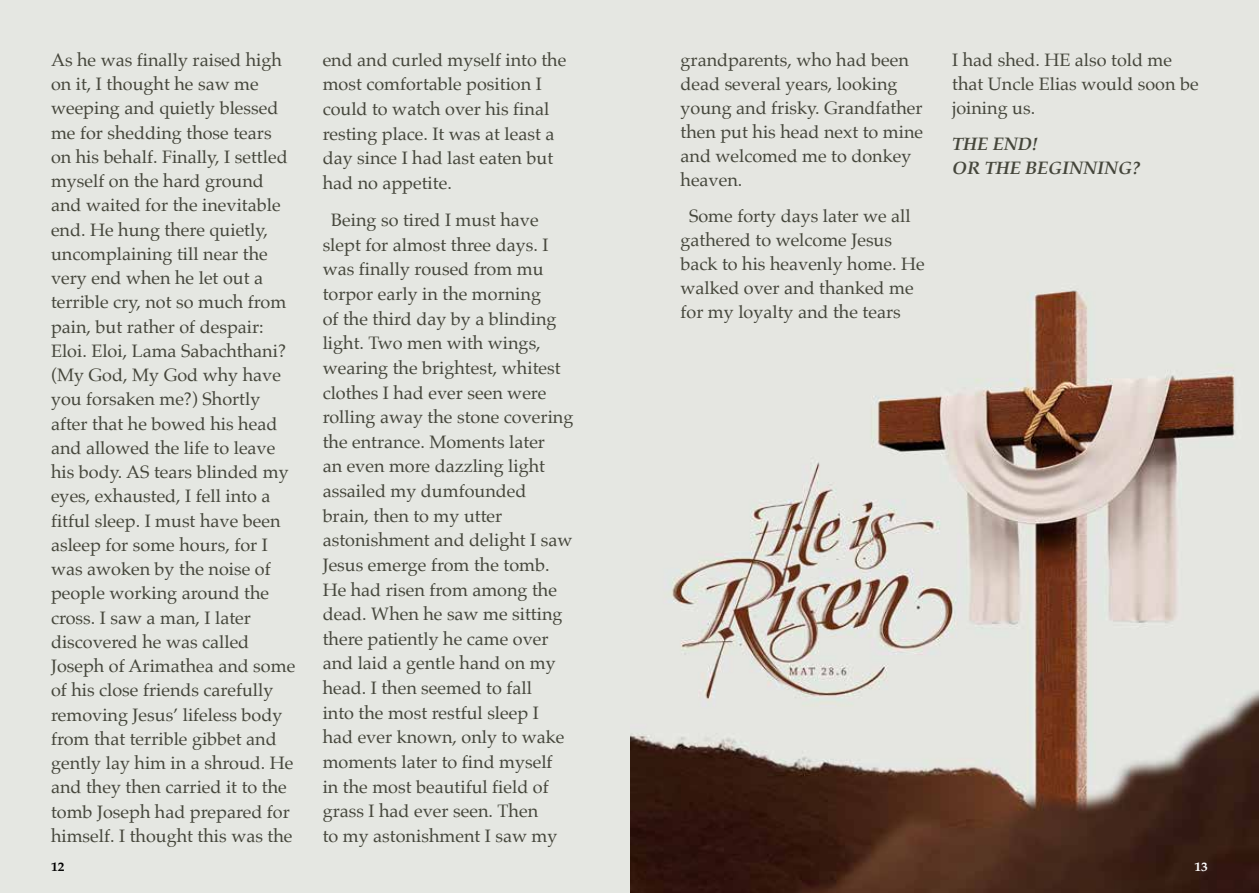
<style>
.page{position:relative;width:1259px;height:893px;background:#fff}
.page>*{position:absolute;margin:0;border:0;box-sizing:border-box;transform-origin:0 0}
.t1{font:18px/24.3px "Palatino";color:#45463b}
.t2{font:italic 700 18px/24px "Palatino";color:#45463b}
.t3{font:700 12.75px "Palatino";color:#000;scale:1.05 1}
.t4{font:700 12.75px "Palatino";color:#fff;scale:1.05 1}
</style>
<div class="page">
<img style="left:629px;top:0;width:630px;height:893px">
<div style="left:0;top:0;width:629px;height:893px;background:#e5e7e2"></div>
<p class="t1" style="left:51px;top:47px;width:246px">As he was finally raised high on it, I thought he saw me weeping and quietly blessed me for shedding those tears on his behalf. Finally, I settled myself on the hard ground and waited for the inevitable end. He hung there quietly, uncomplaining till near the very end when he let out a terrible cry, not so much from pain, but rather of despair:<br>Eloi. Eloi, Lama Sabachthani? (My God, My God why have you forsaken me?) Shortly after that he bowed his head and allowed the life to leave his body. AS tears blinded my eyes, exhausted, I fell into a fitful sleep. I must have been asleep for some hours, for I was awoken by the noise of people working around the cross. I saw a man, I later discovered he was called<br>Joseph of Arimathea and some of his close friends carefully removing Jesus’ lifeless body from that terrible gibbet and gently lay him in a shroud. He and they then carried it to the tomb Joseph had prepared for himself. I thought this was the</p>
<p class="t1" style="left:323px;top:47px;width:245px">end and curled myself into the most comfortable position I could to watch over his final resting place. It was at least a day since I had last eaten but had no appetite.</p>
<p class="t1" style="left:323px;top:208px;width:252px;text-indent:8px">Being so tired I must have slept for almost three days. I was finally roused from mu torpor early in the morning<br>of the third day by a blinding light. Two men with wings, wearing the brightest, whitest clothes I had ever seen were rolling away the stone covering the entrance. Moments later<br>an even more dazzling light assailed my dumfounded brain, then to my utter astonishment and delight I saw<br>Jesus emerge from the tomb.<br>He had risen from among the dead. When he saw me sitting there patiently he came over and laid a gentle hand on my head. I then seemed to fall<br>into the most restful sleep I had ever known, only to wake moments later to find myself<br>in the most beautiful field of grass I had ever seen. Then<br>to my astonishment I saw my</p>
<p class="t3" style="left:51px;top:855px;width:14px">12</p>
<p class="t1" style="left:680px;top:47px;width:244px">grandparents, who had been dead several years, looking young and frisky. Grandfather then put his head next to mine and welcomed me to donkey heaven.</p>
<p class="t1" style="left:680px;top:204px;width:246px;text-indent:8px">Some forty days later we all gathered to welcome Jesus back to his heavenly home. He walked over and thanked me for my loyalty and the tears</p>
<p class="t1" style="left:952px;top:47px;width:248px">I had shed. HE also told me that Uncle Elias would soon be joining us.</p>
<p class="t2" style="left:952px;top:132px;width:190px">THE END!<br>OR THE BEGINNING?</p>
<p class="t4" style="left:1194px;top:855px;width:14px">13</p>
</div>
